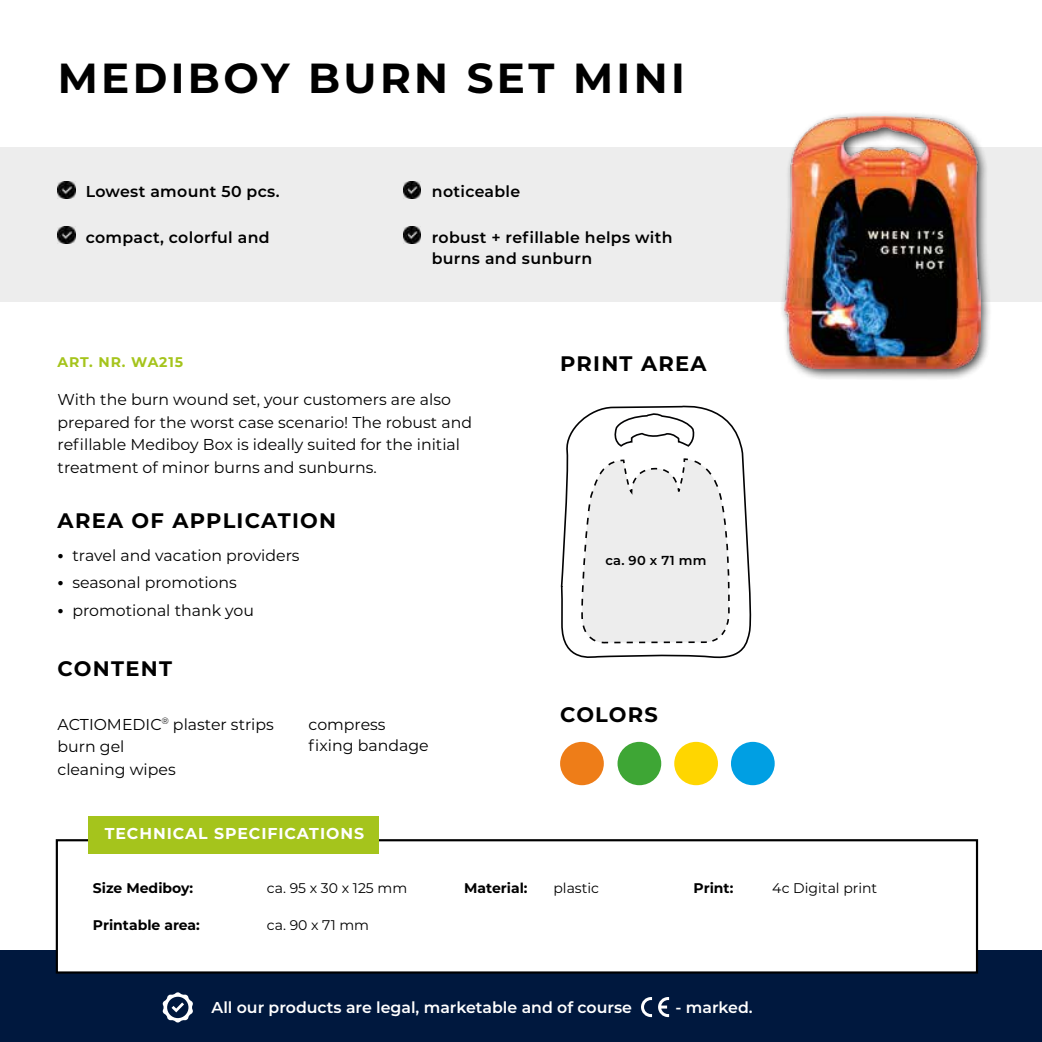
<style>
.page{position:relative;width:1042px;height:1042px;background:#fff}
.page>*{position:absolute;margin:0;border:0;box-sizing:border-box;transform-origin:0 0}
.t1{font:700 42px "Montserrat";letter-spacing:.08em;color:#000}
.t2{font:700 21px "Montserrat";letter-spacing:.06em;color:#000}
.t3{font:15.75px/22.8px "Montserrat";color:#000}
.t4{font:600 15.75px/21px "Montserrat";letter-spacing:.02em;color:#000}
.t5{font:600 15.75px "Montserrat";color:#fff}
.t6{font:700 15.75px "Montserrat";letter-spacing:.06em;color:#fff}
.t7{font:14px "Montserrat";color:#000}
.t8{font:700 14px "Montserrat";color:#000}
.t9{font:700 14px "Montserrat";letter-spacing:.06em;color:#a5c41c}
.t10{font:600 12.95px "Montserrat";letter-spacing:.02em;color:#000}
.s1{font-weight:700;font-size:17.5px}
</style>
<div class="page">
<div style="left:0;top:950px;width:1042px;height:92px;background:#00183e"></div>
<svg style="left:641px;top:997px;width:11px;height:20px"></svg>
<svg style="left:658px;top:997px;width:11px;height:20px"></svg>
<svg style="left:163px;top:992px;width:30px;height:30px"></svg>
<div style="left:0;top:147px;width:1042px;height:155px;background:#ededed"></div>
<div style="left:57px;top:840px;width:920px;height:132px;background:#fff"></div>
<div style="left:56px;top:839px;width:922px;height:134px;border:2px solid #000"></div>
<div style="left:88px;top:816px;width:290px;height:38px;background:#a5c41c"></div>
<img style="left:58px;top:182px;width:17px;height:17px">
<img style="left:58px;top:227px;width:17px;height:17px">
<img style="left:403px;top:182px;width:18px;height:17px">
<img style="left:403px;top:227px;width:18px;height:17px">
<div style="left:560px;top:742px;width:44px;height:43px;background:#ee7d18;border-radius:50%"></div>
<div style="left:617px;top:742px;width:44px;height:43px;background:#3ea635;border-radius:50%"></div>
<div style="left:674px;top:742px;width:44px;height:43px;background:#ffd600;border-radius:50%"></div>
<div style="left:731px;top:742px;width:44px;height:43px;background:#009fe3;border-radius:50%"></div>
<svg style="left:560px;top:406px;width:191px;height:253px"></svg>
<svg style="left:612px;top:405px;width:84px;height:44px"></svg>
<svg style="left:580px;top:457px;width:151px;height:187px;background:#ebebeb"></svg>
<div style="left:779px;top:111px;width:213px;height:270px;background:#000;opacity:.75"></div>
<img style="left:785px;top:117px;width:195px;height:251px">
<h1 class="t1" style="left:58px;top:48px;width:628px">MEDIBOY BURN SET MINI</h1>
<p class="t4" style="left:86px;top:180px;width:195px">Lowest amount 50 pcs.</p>
<p class="t4" style="left:86px;top:226px;width:185px">compact, colorful and</p>
<p class="t4" style="left:432px;top:180px;width:90px">noticeable</p>
<p class="t4" style="left:432px;top:226px;width:242px">robust + refillable helps with burns and sunburn</p>
<p class="t9" style="left:58px;top:352px;width:127px">ART. NR. WA215</p>
<p class="t3" style="left:58px;top:387px;width:416px">With the burn wound set, your customers are also prepared for the worst case scenario! The robust and refillable Mediboy Box is ideally suited for the initial treatment of minor burns and sunburns.</p>
<h2 class="t2" style="left:58px;top:505px;width:280px">AREA OF APPLICATION</h2>
<p class="t3" style="left:58px;top:543px;width:243px"><span class="s1">•</span> travel and vacation providers</p>
<p class="t3" style="left:58px;top:571px;width:181px"><span class="s1">•</span> seasonal promotions</p>
<p class="t3" style="left:58px;top:598px;width:198px"><span class="s1">•</span> promotional thank you</p>
<h2 class="t2" style="left:58px;top:653px;width:116px">CONTENT</h2>
<p class="t3" style="left:58px;top:712px;width:218px">ACTIOMEDIC<sup>®</sup> plaster strips burn gel<br>cleaning wipes</p>
<p class="t3" style="left:309px;top:713px;width:122px;line-height:21px">compress fixing bandage</p>
<p class="t6" style="left:105px;top:822px;width:261px">TECHNICAL SPECIFICATIONS</p>
<h2 class="t2" style="left:560px;top:348px;width:148px">PRINT AREA</h2>
<p class="t10" style="left:605px;top:551px;width:103px">ca. 90 x 71 mm</p>
<h2 class="t2" style="left:560px;top:699px;width:99px">COLORS</h2>
<p class="t8" style="left:93px;top:877px;width:102px">Size Mediboy:</p>
<p class="t7" style="left:267px;top:878px;width:142px">ca. 95 x 30 x 125 mm</p>
<p class="t8" style="left:464px;top:877px;width:65px">Material:</p>
<p class="t7" style="left:553px;top:878px;width:47px">plastic</p>
<p class="t8" style="left:693px;top:877px;width:41px">Print:</p>
<p class="t7" style="left:772px;top:878px;width:106px">4c Digital print</p>
<p class="t8" style="left:93px;top:914px;width:108px">Printable area:</p>
<p class="t7" style="left:267px;top:915px;width:104px">ca. 90 x 71 mm</p>
<p class="t5" style="left:211px;top:996px;width:422px">All our products are legal, marketable and of course</p>
<p class="t5" style="left:675px;top:996px;width:79px">- marked.</p>
</div>
